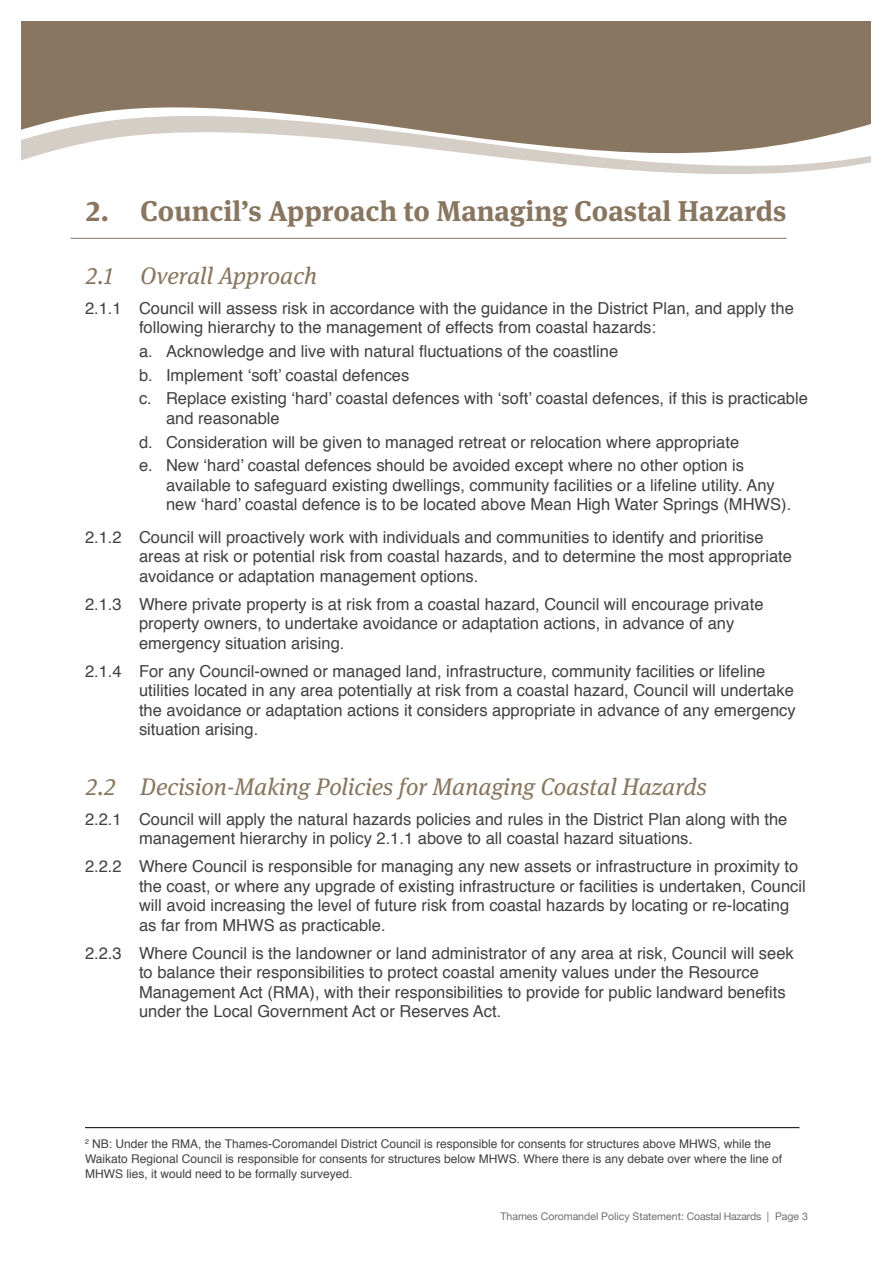
<style>
.page{position:relative;width:893px;height:1263px;background:#fff}
.page>*{position:absolute;margin:0;border:0;box-sizing:border-box;transform-origin:0 0}
.t1{font:700 28.5px "Meta Serif OT";color:#887660}
.t2{font:italic 24px "Meta Serif OT";color:#887660}
.t3{font:16.5px/19.5px "Helvetica";color:#414042}
.t4{font:12px/15px "Helvetica";color:#414042}
.t5{font:10.5px "Helvetica Neue";color:#6d6e71}
</style>
<div class="page">
<hr style="left:71px;top:238px;width:716px;height:1px;background:#887660">
<hr style="left:85px;top:1127px;width:714px;height:1px;background:#000">
<div style="left:21px;top:21px;width:850px;height:94px;background:#887660"></div>
<svg style="left:21px;top:115px;width:850px;height:59px"></svg>
<h1 class="t1" style="left:86px;top:193px;width:702px">2. Council’s Approach to Managing Coastal Hazards</h1>
<h2 class="t2" style="left:86px;top:262px;width:232px">2.1 Overall Approach</h2>
<p class="t3" style="left:139px;top:299px;width:656px;text-indent:-54px">2.1.1 Council will assess risk in accordance with the guidance in the District Plan, and apply the following hierarchy to the management of effects from coastal hazards:</p>
<p class="t3" style="left:139px;top:340px;width:670px;line-height:23.7px">a. Acknowledge and live with natural fluctuations of the coastline<br>b. Implement ‘soft’ coastal defences<br>c. Replace existing ‘hard’ coastal defences with ‘soft’ coastal defences, if this is practicable</p>
<p class="t3" style="left:139px;top:407px;width:607px;line-height:23.7px;text-indent:27px">and reasonable<br>d. Consideration will be given to managed retreat or relocation where appropriate e. New ‘hard’ coastal defences should be avoided except where no other option is</p>
<p class="t3" style="left:166px;top:476px;width:627px">available to safeguard existing dwellings, community facilities or a lifeline utility. Any new ‘hard’ coastal defence is to be located above Mean High Water Springs (MHWS).</p>
<p class="t3" style="left:139px;top:528px;width:654px;text-indent:-54px">2.1.2 Council will proactively work with individuals and communities to identify and prioritise areas at risk or potential risk from coastal hazards, and to determine the most appropriate avoidance or adaptation management options.</p>
<p class="t3" style="left:139px;top:595px;width:626px;text-indent:-54px">2.1.3 Where private property is at risk from a coastal hazard, Council will encourage private property owners, to undertake avoidance or adaptation actions, in advance of any emergency situation arising.</p>
<p class="t3" style="left:139px;top:662px;width:658px;text-indent:-54px">2.1.4 For any Council-owned or managed land, infrastructure, community facilities or lifeline utilities located in any area potentially at risk from a coastal hazard, Council will undertake the avoidance or adaptation actions it considers appropriate in advance of any emergency situation arising.</p>
<h2 class="t2" style="left:86px;top:773px;width:622px">2.2 Decision-Making Policies for Managing Coastal Hazards</h2>
<p class="t3" style="left:139px;top:810px;width:650px;text-indent:-54px">2.2.1 Council will apply the natural hazards policies and rules in the District Plan along with the management hierarchy in policy 2.1.1 above to all coastal hazard situations.</p>
<p class="t3" style="left:139px;top:857px;width:668px;text-indent:-54px">2.2.2 Where Council is responsible for managing any new assets or infrastructure in proximity to the coast, or where any upgrade of existing infrastructure or facilities is undertaken, Council will avoid increasing the level of future risk from coastal hazards by locating or re-locating as far from MHWS as practicable.</p>
<p class="t3" style="left:139px;top:944px;width:656px;text-indent:-54px">2.2.3 Where Council is the landowner or land administrator of any area at risk, Council will seek to balance their responsibilities to protect coastal amenity values under the Resource Management Act (RMA), with their responsibilities to provide for public landward benefits under the Local Government Act or Reserves Act.</p>
<p class="t4" style="left:85px;top:1136px;width:699px"><sup>2</sup> NB: Under the RMA, the Thames-Coromandel District Council is responsible for consents for structures above MHWS, while the<br>Waikato Regional Council is responsible for consents for structures below MHWS. Where there is any debate over where the line of<br>MHWS lies, it would need to be formally surveyed.</p>
<p class="t5" style="left:500px;top:1209px;width:309px">Thames Coromandel Policy Statement: Coastal Hazards | Page 3</p>
</div>
